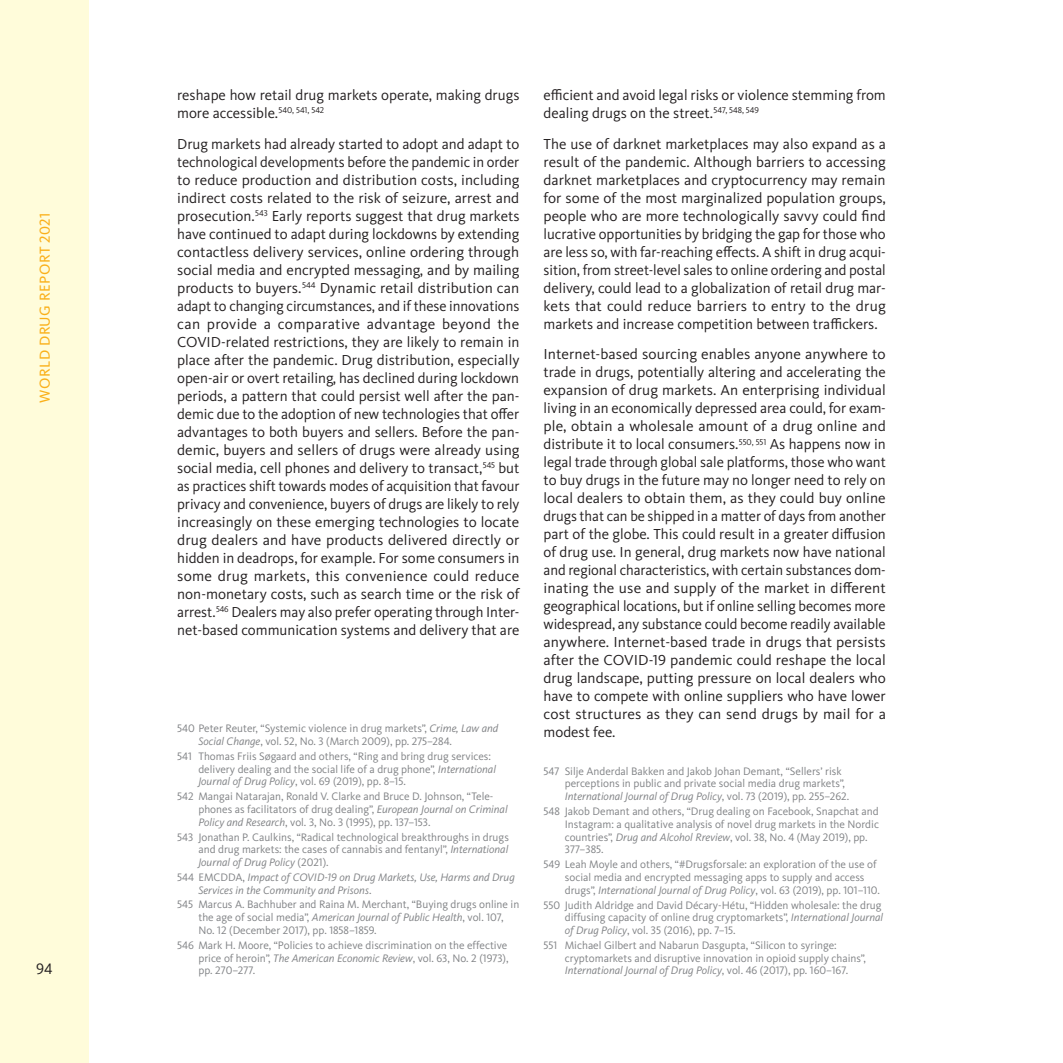
<style>
.page{position:relative;width:1063px;height:1063px;background:#fff}
.page>*{position:absolute;margin:0;border:0;box-sizing:border-box;transform-origin:0 0}
.t1{font:15.75px "Kievit Pro";color:#231f20}
.t2{font:15px/18px "Kievit Pro";color:#231f20;text-align:justify}
.t3{font:15px "Kievit Pro";letter-spacing:.03em;color:#faaf18}
.t4{font:11.25px/12.8px "Kievit Pro";color:#808285}
.t5{font:italic 11.25px/12.8px "Kievit Pro";color:#808285}
.s1{font-style:italic}
.s2{font-style:normal}
</style>
<div class="page">
<div style="left:0;top:0;width:89px;height:1063px;background:#fffcda"></div>
<p class="t3" style="left:36px;top:403px;width:192px;rotate:-90deg">WORLD DRUG REPORT 2021</p>
<p class="t2" style="left:177px;top:86px;width:344px">reshape how retail drug markets operate, making drugs more accessible.<sup>540,</sup> <sup>541,</sup> <sup>542</sup></p>
<p class="t2" style="left:177px;top:135px;width:344px">Drug markets had already started to adopt and adapt to technological developments before the pandemic in order to reduce production and distribution costs, including indirect costs related to the risk of seizure, arrest and prosecution.<sup>543</sup> Early reports suggest that drug markets have continued to adapt during lockdowns by extending contactless delivery services, online ordering through social media and encrypted messaging, and by mailing products to buyers.<sup>544</sup> Dynamic retail distribution can adapt to changing circumstances, and if these innovations can provide a comparative advantage beyond the COVID-related restrictions, they are likely to remain in place after the pandemic. Drug distribution, especially open-air or overt retailing, has declined during lockdown periods, a pattern that could persist well after the pan&shy;demic due to the adoption of new technologies that offer advantages to both buyers and sellers. Before the pan&shy;demic, buyers and sellers of drugs were already using social media, cell phones and delivery to transact,<sup>545</sup> but as practices shift towards modes of acquisition that favour privacy and convenience, buyers of drugs are likely to rely increasingly on these emerging technologies to locate drug dealers and have products delivered directly or hidden in deadrops, for example. For some consumers in some drug markets, this convenience could reduce non-monetary costs, such as search time or the risk of arrest.<sup>546</sup> Dealers may also prefer operating through Inter&shy;net-based communication systems and delivery that are</p>
<p class="t4" style="left:198px;top:722px;width:301px;text-indent:-21px">540 Peter Reuter, “Systemic violence in drug markets”, <span class="s1">Crime, Law and<br>Social Change</span>, vol. 52, No. 3 (March 2009), pp. 275–284.</p>
<p class="t4" style="left:198px;top:750px;width:299px;text-indent:-21px">541 Thomas Friis Søgaard and others, “Ring and bring drug services: delivery dealing and the social life of a drug phone”, <span class="s1">International<br>Journal of Drug Policy</span>, vol. 69 (2019), pp. 8–15.</p>
<p class="t4" style="left:198px;top:790px;width:311px;text-indent:-21px">542 Mangai Natarajan, Ronald V. Clarke and Bruce D. Johnson, “Tele&shy;phones as facilitators of drug dealing”, <span class="s1">European Journal on Criminal<br>Policy and Research</span>, vol. 3, No. 3 (1995), pp. 137–153.</p>
<p class="t4" style="left:198px;top:830px;width:312px;text-align:justify;text-indent:-21px">543 Jonathan P. Caulkins, “Radical technological breakthroughs in drugs and drug markets: the cases of cannabis and fentanyl”, <span class="s1">International Journal of Drug Policy</span> (2021).</p>
<p class="t5" style="left:198px;top:871px;width:318px;text-indent:-21px"><span class="s2">544 EMCDDA,</span> Impact of COVID-19 on Drug Markets, Use, Harms and Drug<br>Services in the Community and Prisons<span class="s2">.</span></p>
<p class="t4" style="left:198px;top:898px;width:322px;text-indent:-21px">545 Marcus A. Bachhuber and Raina M. Merchant, “Buying drugs online in the age of social media”, <span class="s1">American Journal of Public Health</span>, vol. 107,<br>No. 12 (December 2017), pp. 1858–1859.</p>
<p class="t4" style="left:177px;top:939px;width:333px;text-align:right">546 Mark H. Moore, “Policies to achieve discrimination on the effective price of heroin”, <span class="s1">The American Economic Review</span>, vol. 63, No. 2 (1973),</p>
<p class="t1" style="left:36px;top:959px;width:19px">94</p>
<p class="t4" style="left:198px;top:964px;width:58px">pp. 270–277.</p>
<p class="t2" style="left:544px;top:86px;width:344px">efficient and avoid legal risks or violence stemming from dealing drugs on the street.<sup>547,</sup> <sup>548,</sup> <sup>549</sup></p>
<p class="t2" style="left:544px;top:135px;width:344px">The use of darknet marketplaces may also expand as a result of the pandemic. Although barriers to accessing darknet marketplaces and cryptocurrency may remain for some of the most marginalized population groups, people who are more technologically savvy could find lucrative opportunities by bridging the gap for those who are less so, with far-reaching effects. A shift in drug acqui&shy;sition, from street-level sales to online ordering and postal delivery, could lead to a globalization of retail drug mar&shy;kets that could reduce barriers to entry to the drug markets and increase competition between traffickers.</p>
<p class="t2" style="left:544px;top:345px;width:344px">Internet-based sourcing enables anyone anywhere to trade in drugs, potentially altering and accelerating the expansion of drug markets. An enterprising individual living in an economically depressed area could, for exam&shy;ple, obtain a wholesale amount of a drug online and distribute it to local consumers.<sup>550,</sup> <sup>551</sup> As happens now in legal trade through global sale platforms, those who want to buy drugs in the future may no longer need to rely on local dealers to obtain them, as they could buy online drugs that can be shipped in a matter of days from another part of the globe. This could result in a greater diffusion of drug use. In general, drug markets now have national and regional characteristics, with certain substances dom&shy;inating the use and supply of the market in different geographical locations, but if online selling becomes more widespread, any substance could become readily available anywhere. Internet-based trade in drugs that persists after the COVID-19 pandemic could reshape the local drug landscape, putting pressure on local dealers who have to compete with online suppliers who have lower cost structures as they can send drugs by mail for a modest fee.</p>
<p class="t4" style="left:565px;top:764px;width:286px;text-indent:-21px">547 Silje Anderdal Bakken and Jakob Johan Demant, “Sellers’ risk perceptions in public and private social media drug markets”,<br><span class="s1">International Journal of Drug Policy</span>, vol. 73 (2019), pp. 255–262.</p>
<p class="t4" style="left:565px;top:805px;width:316px;text-indent:-21px">548 Jakob Demant and others, “Drug dealing on Facebook, Snapchat and Instagram: a qualitative analysis of novel drug markets in the Nordic countries”, <span class="s1">Drug and Alcohol Rreview</span>, vol. 38, No. 4 (May 2019), pp.<br>377–385.</p>
<p class="t4" style="left:565px;top:858px;width:317px;text-indent:-21px">549 Leah Moyle and others, “#Drugsforsale: an exploration of the use of social media and encrypted messaging apps to supply and access drugs”, <span class="s1">International Journal of Drug Policy</span>, vol. 63 (2019), pp. 101–110.</p>
<p class="t4" style="left:565px;top:898px;width:320px;text-indent:-21px">550 Judith Aldridge and David Décary-Hétu, “Hidden wholesale: the drug diffusing capacity of online drug cryptomarkets”, <span class="s1">International Journal of Drug Policy</span>, vol. 35 (2016), pp. 7–15.</p>
<p class="t4" style="left:565px;top:939px;width:303px;text-indent:-21px">551 Michael Gilbert and Nabarun Dasgupta, “Silicon to syringe: cryptomarkets and disruptive innovation in opioid supply chains”,<br><span class="s1">International Journal of Drug Policy</span>, vol. 46 (2017), pp. 160–167.</p>
</div>
